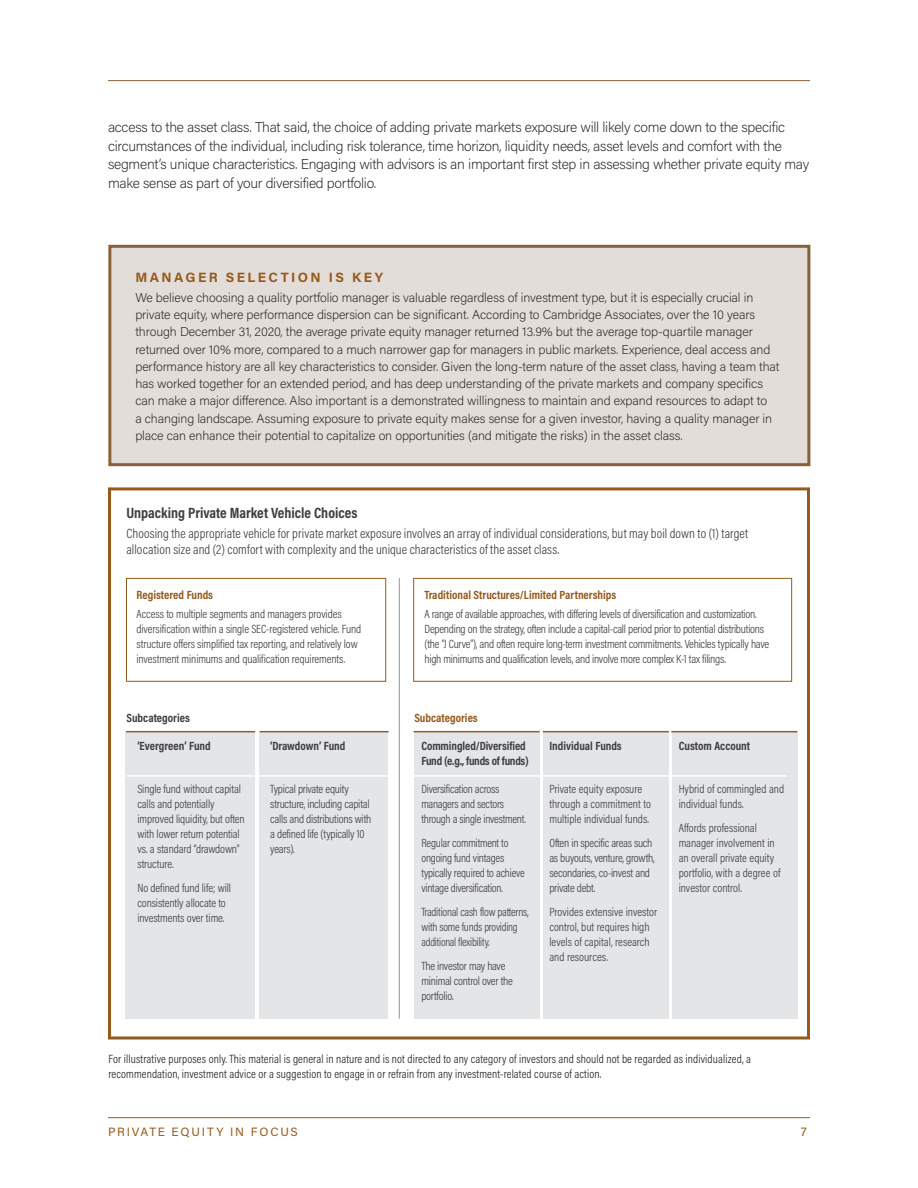
<style>
.page{position:relative;width:918px;height:1188px;background:#fff}
.page>*{position:absolute;margin:0;border:0;box-sizing:border-box;transform-origin:0 0}
.t1{font:700 15px "Acumin Pro Cond";color:#3e3e3f}
.Body_Copy{font:200 14.25px/18.8px "Acumin Pro";letter-spacing:-.02em;color:#231f20}
.t2{font:300 13.5px/16.5px "Acumin Pro Cond";letter-spacing:.005em;color:#3e3e3f}
.Headline_2{font:700 13.5px "Acumin Pro";letter-spacing:.18em;color:#955a1c}
.Body_Copy-2{font:200 12.75px/17.2px "Acumin Pro";letter-spacing:-.01em;color:#231f20}
.t3{font:300 12px/15px "Acumin Pro Cond";letter-spacing:-.015em;color:#3e3e3f}
.Source_Footnote{font:300 12px/15px "Acumin Pro Cond";letter-spacing:.01em;color:#231f20}
.t4{font:700 12px/15px "Acumin Pro Cond";letter-spacing:-.005em;color:#3e3e3f}
.t5{font:700 12px "Acumin Pro Cond";color:#955a1c}
.t6{font:12px "Acumin Pro";letter-spacing:.15em;color:#955a1c}
</style>
<div class="page">
<hr style="left:108px;top:1117px;width:702px;height:1px;background:#955a1c">
<hr style="left:108px;top:80px;width:702px;height:1px;background:#87603a">
<div style="left:108px;top:245px;width:702px;height:221px;background:#e3ddd9;border:3px solid #87603a"></div>
<div style="left:108px;top:487px;width:702px;height:553px;border:3px solid #955a1c"></div>
<div style="left:413px;top:578px;width:379px;height:104px;border:1px solid #955a1c"></div>
<div style="left:414px;top:732px;width:126px;height:287px;background:#e4e5e7"></div>
<div style="left:543px;top:732px;width:126px;height:287px;background:#e4e5e7"></div>
<div style="left:672px;top:732px;width:126px;height:287px;background:#e4e5e7"></div>
<div style="left:126px;top:578px;width:260px;height:104px;border:1px solid #955a1c"></div>
<div style="left:126px;top:732px;width:129px;height:287px;background:#e4e5e7"></div>
<div style="left:259px;top:732px;width:129px;height:287px;background:#e4e5e7"></div>
<hr style="left:127px;top:775px;width:659px;height:2px;background:#fff">
<hr style="left:399px;top:578px;width:1px;height:441px;background:#939598">
<hr style="left:126px;top:731px;width:129px;height:1px;background:#87603a">
<hr style="left:260px;top:731px;width:129px;height:1px;background:#87603a">
<hr style="left:414px;top:731px;width:126px;height:1px;background:#87603a">
<hr style="left:543px;top:731px;width:126px;height:1px;background:#87603a">
<hr style="left:671px;top:731px;width:126px;height:1px;background:#87603a">
<p class="Body_Copy" style="left:108px;top:117px;width:703px">access to the asset class. That said, the choice of adding private markets exposure will likely come down to the specific circumstances of the individual, including risk tolerance, time horizon, liquidity needs, asset levels and comfort with the segment’s unique characteristics. Engaging with advisors is an important first step in assessing whether private equity may make sense as part of your diversified portfolio.</p>
<p class="Headline_2" style="left:135px;top:268px;width:249px">MANAGER SELECTION IS KEY</p>
<p class="Body_Copy-2" style="left:135px;top:288px;width:646px">We believe choosing a quality portfolio manager is valuable regardless of investment type, but it is especially crucial in private equity, where performance dispersion can be significant. According to Cambridge Associates, over the 10 years through December 31, 2020, the average private equity manager returned 13.9% but the average top-quartile manager returned over 10% more, compared to a much narrower gap for managers in public markets. Experience, deal access and performance history are all key characteristics to consider. Given the long-term nature of the asset class, having a team that has worked together for an extended period, and has deep understanding of the private markets and company specifics can make a major difference. Also important is a demonstrated willingness to maintain and expand resources to adapt to<br>a changing landscape. Assuming exposure to private equity makes sense for a given investor, having a quality manager in place can enhance their potential to capitalize on opportunities (and mitigate the risks) in the asset class.</p>
<p class="t1" style="left:127px;top:503px;width:233px">Unpacking Private Market Vehicle Choices</p>
<p class="t2" style="left:127px;top:525px;width:623px">Choosing the appropriate vehicle for private market exposure involves an array of individual considerations, but may boil down to (1) target allocation size and (2) comfort with complexity and the unique characteristics of the asset class.</p>
<p class="t5" style="left:137px;top:587px;width:78px">Registered Funds</p>
<p class="t3" style="left:137px;top:606px;width:226px">Access to multiple segments and managers provides diversification within a single SEC-registered vehicle. Fund structure offers simplified tax reporting, and relatively low investment minimums and qualification requirements.</p>
<p class="t5" style="left:424px;top:587px;width:193px">Traditional Structures/Limited Partnerships</p>
<p class="t3" style="left:424px;top:606px;width:346px">A range of available approaches, with differing levels of diversification and customization.<br>Depending on the strategy, often include a capital-call period prior to potential distributions (the “J Curve”), and often require long-term investment commitments. Vehicles typically have high minimums and qualification levels, and involve more complex K-1 tax filings.</p>
<p class="t4" style="left:127px;top:710px;width:65px">Subcategories</p>
<p class="t5" style="left:414px;top:710px;width:65px">Subcategories</p>
<p class="t4" style="left:137px;top:738px;width:75px">‘Evergreen’ Fund</p>
<p class="t3" style="left:137px;top:782px;width:109px">Single fund without capital calls and potentially improved liquidity, but often with lower return potential vs. a standard “drawdown” structure.</p>
<p class="t3" style="left:137px;top:881px;width:95px">No defined fund life; will consistently allocate to investments over time.</p>
<p class="t4" style="left:421px;top:738px;width:109px">Commingled/Diversified<br>Fund (e.g., funds of funds)</p>
<p class="t3" style="left:421px;top:782px;width:106px">Diversification across managers and sectors through a single investment.</p>
<p class="t3" style="left:421px;top:836px;width:105px">Regular commitment to ongoing fund vintages typically required to achieve vintage diversification.</p>
<p class="t3" style="left:421px;top:905px;width:109px">Traditional cash flow patterns, with some funds providing additional flexibility.</p>
<p class="t3" style="left:421px;top:959px;width:93px">The investor may have minimal control over the portfolio.</p>
<p class="t4" style="left:270px;top:738px;width:77px">‘Drawdown’ Fund</p>
<p class="t3" style="left:270px;top:782px;width:103px">Typical private equity structure, including capital calls and distributions with a defined life (typically 10 years).</p>
<p class="t4" style="left:549px;top:738px;width:74px">Individual Funds</p>
<p class="t3" style="left:549px;top:782px;width:103px">Private equity exposure through a commitment to multiple individual funds.</p>
<p class="t3" style="left:549px;top:836px;width:107px">Often in specific areas such as buyouts, venture, growth, secondaries, co-invest and private debt.</p>
<p class="t3" style="left:549px;top:905px;width:109px">Provides extensive investor control, but requires high levels of capital, research and resources.</p>
<p class="t4" style="left:679px;top:738px;width:73px">Custom Account</p>
<p class="t3" style="left:679px;top:782px;width:107px">Hybrid of commingled and individual funds.</p>
<p class="t3" style="left:679px;top:821px;width:103px">Affords professional manager involvement in an overall private equity portfolio, with a degree of investor control.</p>
<p class="Source_Footnote" style="left:108px;top:1051px;width:644px">For illustrative purposes only. This material is general in nature and is not directed to any category of investors and should not be regarded as individualized, a recommendation, investment advice or a suggestion to engage in or refrain from any investment-related course of action.</p>
<p class="t6" style="left:108px;top:1124px;width:191px">PRIVATE EQUITY IN FOCUS</p>
<p class="t6" style="left:801px;top:1124px;width:8px">7</p>
</div>
